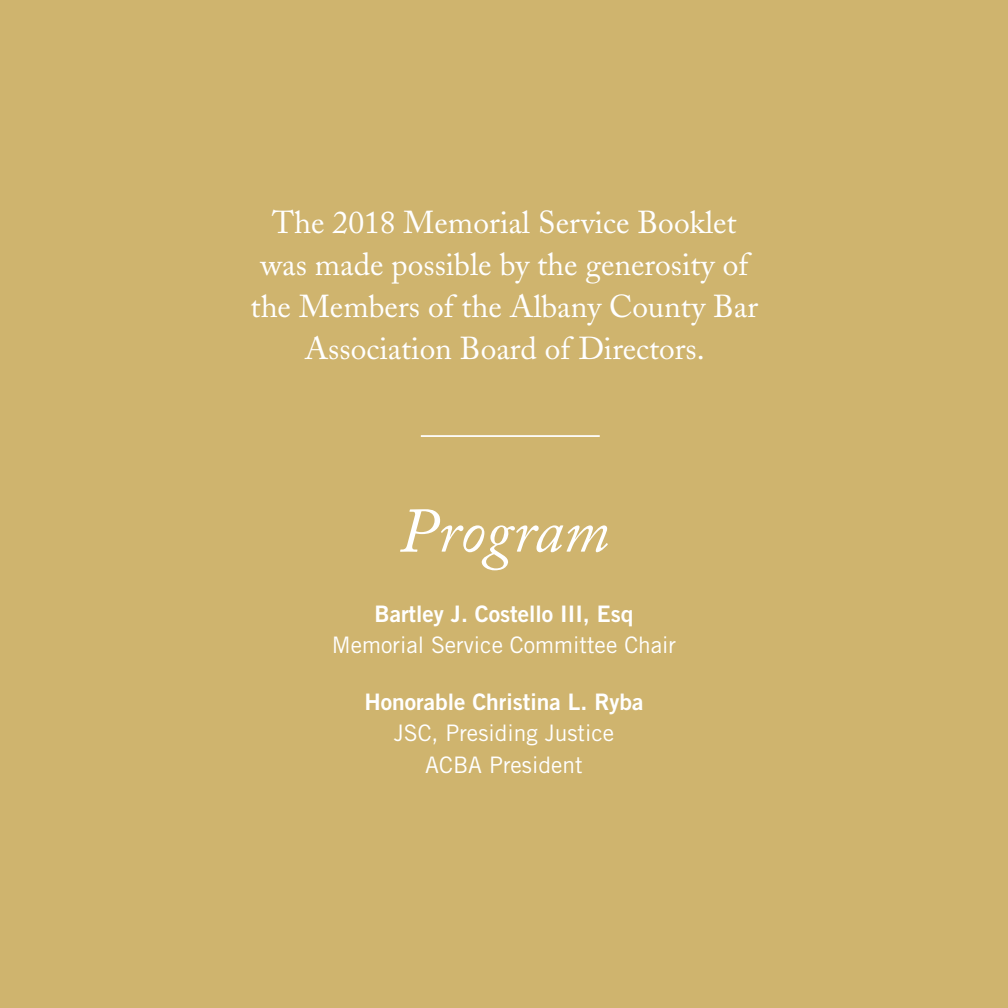
<style>
.page{position:relative;width:1008px;height:1008px;background:#cfb46e}
.page>*{position:absolute;margin:0;border:0;box-sizing:border-box;transform-origin:0 0}
.t1{font:italic 63px "Adobe Caslon";color:#fff}
.t2{font:31.5px/42px "Adobe Caslon";color:#fff;text-align:center}
.t3{font:22.75px/31.5px "Trade Gothic";color:#fff;text-align:center}
.t4{font:22.75px "Trade Gothic Bold Two";color:#fff}
</style>
<div class="page">
<hr style="left:421px;top:435px;width:179px;height:2px;background:#fff">
<p class="t2" style="left:251px;top:201px;width:509px">The 2018 Memorial Service Booklet was made possible by the generosity of the Members of the Albany County Bar Association Board of Directors.</p>
<h1 class="t1" style="left:399px;top:496px;width:212px">Program</h1>
<p class="t4" style="left:375px;top:599px;width:260px">Bartley J. Costello III, Esq</p>
<p class="t3" style="left:332px;top:629px;width:346px">Memorial Service Committee Chair</p>
<p class="t4" style="left:364px;top:688px;width:281px">Honorable Christina L. Ryba</p>
<p class="t3" style="left:394px;top:717px;width:222px">JSC, Presiding Justice<br>ACBA President</p>
</div>
